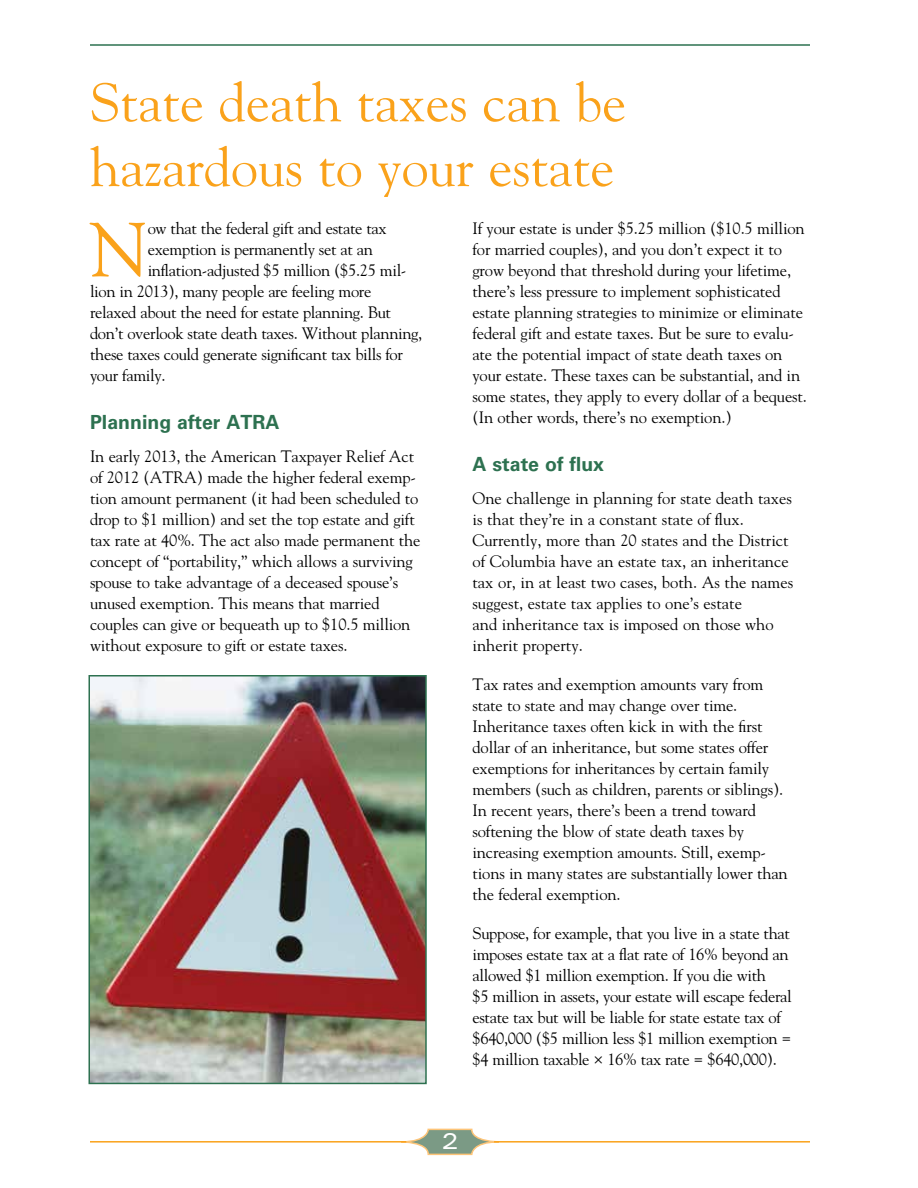
<style>
.page{position:relative;width:918px;height:1188px;background:#fff}
.page>*{position:absolute;margin:0;border:0;box-sizing:border-box;transform-origin:0 0}
.t1{font:76.2px "Goudy Std";color:#faa21b}
.t2{font:54px/64.8px "Goudy Std";color:#faa21b}
.t3{font:expanded 22.5px "Univers LT Std";color:#fff}
.t4{font:700 19.5px "Univers LT Std";color:#2d7150}
.t5{font:16.5px/21px "Goudy Std";letter-spacing:-.01em;color:#000}
</style>
<div class="page">
<hr style="left:90px;top:44px;width:720px;height:2px;background:#2d7150">
<svg style="left:406px;top:1128px;width:89px;height:28px"></svg>
<hr style="left:90px;top:1141px;width:316px;height:2px;background:#faa21b">
<hr style="left:494px;top:1141px;width:316px;height:2px;background:#faa21b">
<img style="left:91px;top:678px;width:333px;height:403px">
<div style="left:88px;top:675px;width:339px;height:409px;border:2px solid #2d7150"></div>
<h2 class="t2" style="left:90px;top:69px;width:538px">State death taxes can be hazardous to your estate</h2>
<h1 class="t1" style="left:90px;top:203px;width:61px">N</h1>
<p class="t5" style="left:148px;top:218px;width:241px">ow that the federal gift and estate tax</p>
<p class="t5" style="left:148px;top:239px;width:227px">exemption is permanently set at an</p>
<p class="t5" style="left:148px;top:260px;width:260px">inflation-adjusted $5 million ($5.25 mil-</p>
<p class="t5" style="left:90px;top:281px;width:283px">lion in 2013), many people are feeling more</p>
<p class="t5" style="left:90px;top:302px;width:303px">relaxed about the need for estate planning. But</p>
<p class="t5" style="left:90px;top:323px;width:334px">don’t overlook state death taxes. Without planning,</p>
<p class="t5" style="left:90px;top:344px;width:315px">these taxes could generate significant tax bills for</p>
<p class="t5" style="left:90px;top:365px;width:77px">your family.</p>
<p class="t4" style="left:90px;top:411px;width:191px">Planning after ATRA</p>
<p class="t5" style="left:90px;top:446px;width:332px">In early 2013, the American Taxpayer Relief Act of 2012 (ATRA) made the higher federal exemp&shy;tion amount permanent (it had been scheduled to drop to $1 million) and set the top estate and gift tax rate at 40%. The act also made permanent the concept of “portability,” which allows a surviving spouse to take advantage of a deceased spouse’s unused exemption. This means that married couples can give or bequeath up to $10.5 million without exposure to gift or estate taxes.</p>
<p class="t5" style="left:473px;top:218px;width:336px">If your estate is under $5.25 million ($10.5 million for married couples), and you don’t expect it to grow beyond that threshold during your lifetime, there’s less pressure to implement sophisticated estate planning strategies to minimize or eliminate federal gift and estate taxes. But be sure to evalu&shy;ate the potential impact of state death taxes on your estate. These taxes can be substantial, and in some states, they apply to every dollar of a bequest. (In other words, there’s no exemption.)</p>
<p class="t4" style="left:472px;top:453px;width:133px">A state of flux</p>
<p class="t5" style="left:472px;top:488px;width:322px">One challenge in planning for state death taxes is that they’re in a constant state of flux.<br>Currently, more than 20 states and the District of Columbia have an estate tax, an inheritance tax or, in at least two cases, both. As the names suggest, estate tax applies to one’s estate<br>and inheritance tax is imposed on those who inherit property.</p>
<p class="t5" style="left:472px;top:674px;width:317px">Tax rates and exemption amounts vary from state to state and may change over time.<br>Inheritance taxes often kick in with the first dollar of an inheritance, but some states offer exemptions for inheritances by certain family members (such as children, parents or siblings).<br>In recent years, there’s been a trend toward softening the blow of state death taxes by increasing exemption amounts. Still, exemp&shy;tions in many states are substantially lower than the federal exemption.</p>
<p class="t5" style="left:472px;top:923px;width:321px">Suppose, for example, that you live in a state that imposes estate tax at a flat rate of 16% beyond an allowed $1 million exemption. If you die with<br>$5 million in assets, your estate will escape federal estate tax but will be liable for state estate tax of $640,000 ($5 million less $1 million exemption = $4 million taxable × 16% tax rate = $640,000).</p>
<h3 class="t3" style="left:442px;top:1128px;width:18px">2</h3>
</div>
